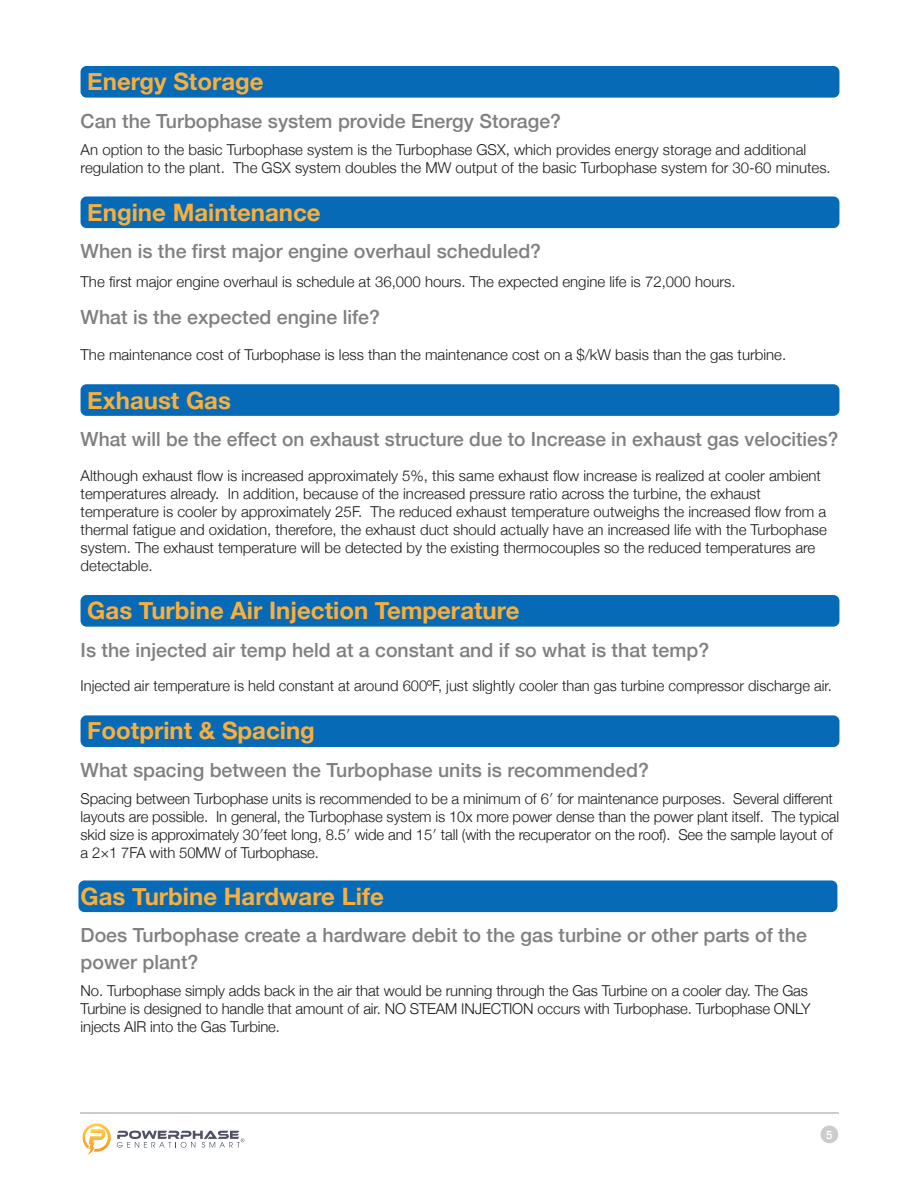
<style>
.page{position:relative;width:920px;height:1190px;background:#fff}
.page>*{position:absolute;margin:0;border:0;box-sizing:border-box;transform-origin:0 0}
.t1{font:700 24px "Helvetica Neue";color:#faaf3b}
.t2{font:500 19.5px/27px "Helvetica Neue";color:#808080}
.t3{font:300 15px/18px "Helvetica Neue";color:#1a1a1a}
.t4{font:500 11.4px "Helvetica Neue";color:#fff}
</style>
<div class="page">
<div style="left:80px;top:66px;width:759px;height:32px;background:#066ab7;border-radius:6px"></div>
<div style="left:80px;top:196px;width:759px;height:32px;background:#066ab7;border-radius:6px"></div>
<div style="left:80px;top:384px;width:759px;height:32px;background:#066ab7;border-radius:6px"></div>
<div style="left:80px;top:715px;width:759px;height:32px;background:#066ab7;border-radius:6px"></div>
<div style="left:80px;top:595px;width:759px;height:31px;background:#066ab7;border-radius:6px"></div>
<div style="left:78px;top:880px;width:759px;height:32px;background:#066ab7;border-radius:6px"></div>
<div style="left:820px;top:1125px;width:18px;height:18px;background:#ccc;border-radius:50%"></div>
<svg style="left:82px;top:1123px;width:29px;height:31px"></svg>
<svg style="left:117px;top:1130px;width:127px;height:17px"></svg>
<hr style="left:79px;top:1112px;width:759px;height:1px;background:#ccc">
<h1 class="t1" style="left:87px;top:63px;width:178px">Energy Storage</h1>
<h2 class="t2" style="left:81px;top:106px;width:482px">Can the Turbophase system provide Energy Storage?</h2>
<p class="t3" style="left:81px;top:139px;width:751px">An option to the basic Turbophase system is the Turbophase GSX, which provides energy storage and additional regulation to the plant. The GSX system doubles the MW output of the basic Turbophase system for 30-60 minutes.</p>
<h1 class="t1" style="left:87px;top:193px;width:235px">Engine Maintenance</h1>
<h2 class="t2" style="left:81px;top:237px;width:462px">When is the first major engine overhaul scheduled?</h2>
<p class="t3" style="left:81px;top:272px;width:656px">The first major engine overhaul is schedule at 36,000 hours. The expected engine life is 72,000 hours.</p>
<h2 class="t2" style="left:81px;top:303px;width:301px">What is the expected engine life?</h2>
<p class="t3" style="left:81px;top:345px;width:707px">The maintenance cost of Turbophase is less than the maintenance cost on a $/kW basis than the gas turbine.</p>
<h1 class="t1" style="left:87px;top:381px;width:145px">Exhaust Gas</h1>
<h2 class="t2" style="left:81px;top:425px;width:759px">What will be the effect on exhaust structure due to Increase in exhaust gas velocities?</h2>
<p class="t3" style="left:81px;top:465px;width:747px">Although exhaust flow is increased approximately 5%, this same exhaust flow increase is realized at cooler ambient temperatures already. In addition, because of the increased pressure ratio across the turbine, the exhaust temperature is cooler by approximately 25F. The reduced exhaust temperature outweighs the increased flow from a thermal fatigue and oxidation, therefore, the exhaust duct should actually have an increased life with the Turbophase system. The exhaust temperature will be detected by the existing thermocouples so the reduced temperatures are detectable.</p>
<h1 class="t1" style="left:87px;top:591px;width:433px">Gas Turbine Air Injection Temperature</h1>
<h2 class="t2" style="left:81px;top:635px;width:630px">Is the injected air temp held at a constant and if so what is that temp?</h2>
<p class="t3" style="left:81px;top:676px;width:752px">Injected air temperature is held constant at around 600ºF, just slightly cooler than gas turbine compressor discharge air.</p>
<h1 class="t1" style="left:87px;top:712px;width:229px">Footprint &amp; Spacing</h1>
<h2 class="t2" style="left:81px;top:755px;width:569px">What spacing between the Turbophase units is recommended?</h2>
<p class="t3" style="left:81px;top:788px;width:760px">Spacing between Turbophase units is recommended to be a minimum of 6′ for maintenance purposes. Several different layouts are possible. In general, the Turbophase system is 10x more power dense than the power plant itself. The typical skid size is approximately 30′feet long, 8.5′ wide and 15′ tall (with the recuperator on the roof). See the sample layout of a 2×1 7FA with 50MW of Turbophase.</p>
<h1 class="t1" style="left:81px;top:877px;width:305px">Gas Turbine Hardware Life</h1>
<h2 class="t2" style="left:81px;top:921px;width:727px">Does Turbophase create a hardware debit to the gas turbine or other parts of the power plant?</h2>
<p class="t3" style="left:81px;top:981px;width:731px">No. Turbophase simply adds back in the air that would be running through the Gas Turbine on a cooler day. The Gas<br>Turbine is designed to handle that amount of air. NO STEAM INJECTION occurs with Turbophase. Turbophase ONLY injects AIR into the Gas Turbine.</p>
<p class="t4" style="left:826px;top:1125px;width:8px">5</p>
</div>
